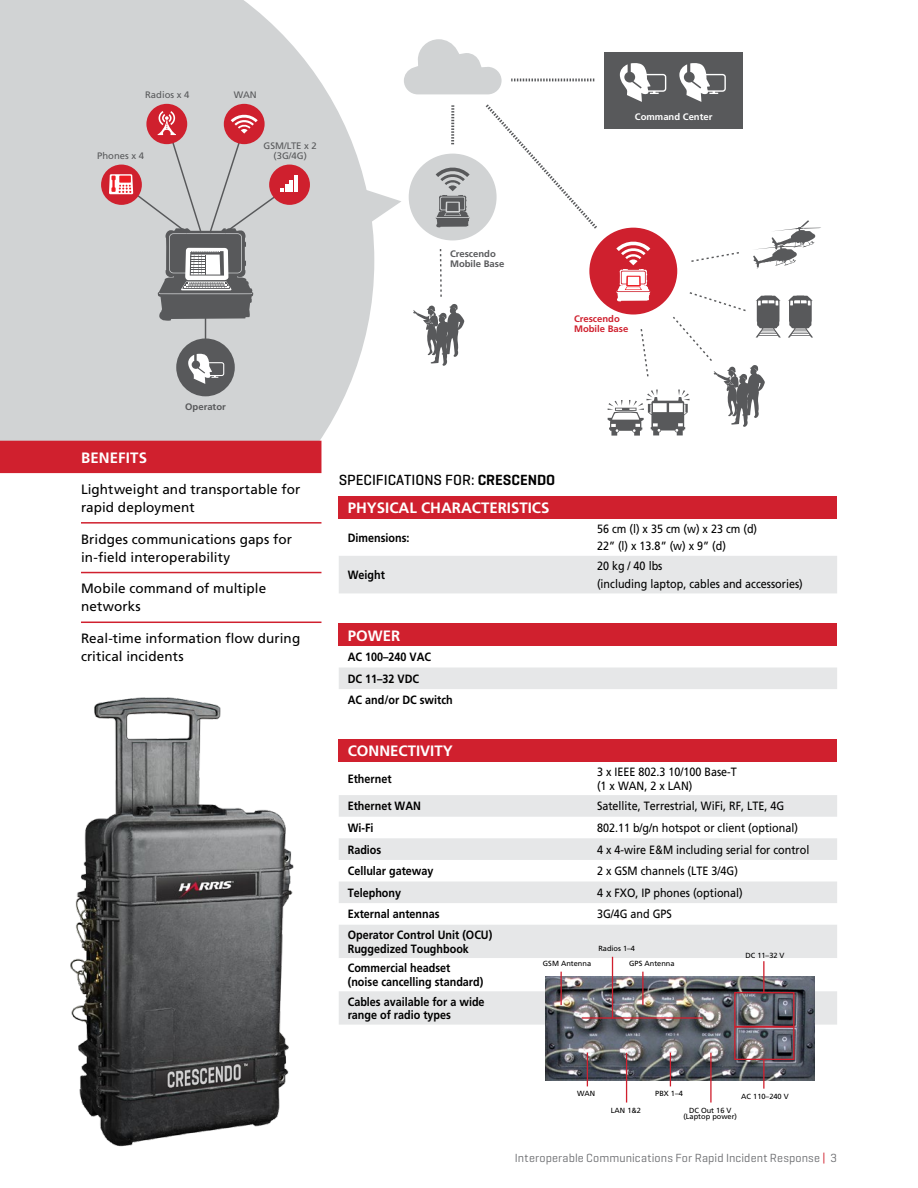
<style>
.page{position:relative;width:918px;height:1188px;background:#fff}
.page>*{position:absolute;margin:0;border:0;box-sizing:border-box;transform-origin:0 0}
.t1{font:700 15px "Frutiger LT Std";color:#fff}
.t2{font:500 15px "Geogrotesque";color:#000}
.t3{font:13.5px/18px "Frutiger LT Std";letter-spacing:.005em;color:#000}
.t4{font:12px/17.9px "Frutiger LT Std";color:#000;scale:.9 1}
.t5{font:700 12px/13.5px "Frutiger LT Std";color:#000;scale:.9 1}
.t6{font:12px "Geogrotesque";letter-spacing:.01em;color:#6d6e71}
.t7{font:9.45px/10.1px "Frutiger LT Std";color:#58595b;text-align:center}
.t8{font:700 9.45px/10.1px "Frutiger LT Std";color:#58595b}
.t9{font:700 9.45px/10.1px "Frutiger LT Std";color:#cf202e}
.t10{font:700 9.45px "Frutiger LT Std";color:#fff}
.t11{font:7.35px/15px "Frutiger LT Std";color:#000}
.s1{font-weight:600}
.s2{color:#d0202e}
</style>
<div class="page">
<div style="left:339px;top:496px;width:498px;height:22px;background:#d0202e"></div>
<div style="left:339px;top:556px;width:498px;height:37px;background:#e6e7e8"></div>
<div style="left:339px;top:624px;width:498px;height:22px;background:#d0202e"></div>
<div style="left:339px;top:668px;width:498px;height:21px;background:#e6e7e8"></div>
<img style="left:70px;top:697px;width:224px;height:450px">
<div style="left:339px;top:740px;width:498px;height:22px;background:#d0202e"></div>
<div style="left:339px;top:795px;width:498px;height:22px;background:#e6e7e8"></div>
<svg style="left:339px;top:838px;width:498px;height:187px;fill:#e6e7e8"></svg>
<svg style="left:374px;top:192px;width:27px;height:28px"></svg>
<svg style="left:0;top:0;width:374px;height:443px;fill:#d1d3d4"></svg>
<hr style="left:205px;top:304px;width:1px;height:62px;background:#58595b">
<div style="left:176px;top:338px;width:59px;height:58px;background:#58595b;border-radius:50%"></div>
<svg style="left:188px;top:354px;width:36px;height:30px"></svg>
<div style="left:604px;top:52px;width:138px;height:77px;background:#58595b"></div>
<svg style="left:620px;top:63px;width:46px;height:39px"></svg>
<svg style="left:679px;top:63px;width:47px;height:39px"></svg>
<svg style="left:485px;top:104px;width:112px;height:125px"></svg>
<svg style="left:511px;top:79px;width:83px;height:2px"></svg>
<svg style="left:451px;top:105px;width:3px;height:40px"></svg>
<div style="left:409px;top:154px;width:88px;height:86px;background:#d1d3d4;border-radius:50%"></div>
<div style="left:101px;top:165px;width:41px;height:40px;background:#cf202e;border-radius:50%"></div>
<div style="left:269px;top:165px;width:41px;height:40px;background:#cf202e;border-radius:50%"></div>
<div style="left:146px;top:104px;width:41px;height:40px;background:#cf202e;border-radius:50%"></div>
<div style="left:224px;top:104px;width:41px;height:40px;background:#cf202e;border-radius:50%"></div>
<hr style="left:294px;top:175px;width:4px;height:17px;background:#fff">
<svg style="left:436px;top:167px;width:34px;height:60px"></svg>
<div style="left:589px;top:228px;width:88px;height:87px;background:#cf202e;border-radius:50%"></div>
<svg style="left:109px;top:111px;width:184px;height:210px"></svg>
<svg style="left:608px;top:220px;width:213px;height:216px"></svg>
<svg style="left:413px;top:249px;width:51px;height:117px"></svg>
<svg style="left:404px;top:39px;width:98px;height:55px"></svg>
<img style="left:546px;top:977px;width:269px;height:103px">
<hr style="left:710px;top:1053px;width:2px;height:50px;background:#d0202e">
<hr style="left:582px;top:1017px;width:121px;height:2px;background:#d0202e">
<div style="left:734px;top:992px;width:60px;height:35px;border:1px solid #d0202e"></div>
<div style="left:734px;top:1026px;width:60px;height:34px;border:1px solid #d0202e"></div>
<hr style="left:763px;top:1059px;width:2px;height:30px;background:#d0202e">
<hr style="left:763px;top:961px;width:2px;height:32px;background:#d0202e">
<hr style="left:670px;top:1053px;width:1px;height:33px;background:#d0202e">
<hr style="left:626px;top:1053px;width:1px;height:50px;background:#d0202e">
<hr style="left:587px;top:1053px;width:1px;height:33px;background:#d0202e">
<hr style="left:612px;top:957px;width:1px;height:62px;background:#d0202e">
<hr style="left:560px;top:972px;width:2px;height:33px;background:#d0202e">
<hr style="left:642px;top:972px;width:2px;height:33px;background:#d0202e">
<div style="left:0;top:441px;width:321px;height:32px;background:#d0202e"></div>
<hr style="left:81px;top:522px;width:240px;height:2px;background:#d0202e">
<hr style="left:81px;top:572px;width:240px;height:1px;background:#d0202e">
<hr style="left:81px;top:622px;width:240px;height:1px;background:#d0202e">
<p class="t7" style="left:145px;top:90px;width:46px">Radios x 4</p>
<p class="t7" style="left:234px;top:90px;width:25px">WAN</p>
<p class="t7" style="left:97px;top:151px;width:48px">Phones x 4</p>
<p class="t7" style="left:264px;top:141px;width:55px">GSM/LTE x 2 (3G/4G)</p>
<p class="t10" style="left:635px;top:111px;width:79px">Command Center</p>
<p class="t8" style="left:185px;top:402px;width:42px">Operator</p>
<p class="t1" style="left:81px;top:449px;width:68px">BENEFITS</p>
<p class="t3" style="left:81px;top:480px;width:221px">Lightweight and transportable for rapid deployment</p>
<p class="t3" style="left:81px;top:530px;width:213px">Bridges communications gaps for in-field interoperability</p>
<p class="t3" style="left:81px;top:580px;width:187px">Mobile command of multiple networks</p>
<p class="t3" style="left:81px;top:630px;width:221px">Real-time information flow during critical incidents</p>
<p class="t8" style="left:450px;top:249px;width:56px">Crescendo<br>Mobile Base</p>
<p class="t9" style="left:574px;top:314px;width:56px">Crescendo<br>Mobile Base</p>
<p class="t2" style="left:339px;top:470px;width:218px">SPECIFICATIONS FOR: <span class="s1">CRESCENDO</span></p>
<p class="t1" style="left:348px;top:499px;width:203px">PHYSICAL CHARACTERISTICS</p>
<p class="t5" style="left:348px;top:531px;width:70px">Dimensions:</p>
<p class="t4" style="left:597px;top:520px;width:180px">56 cm (l) x 35 cm (w) x 23 cm (d)<br>22” (l) x 13.8” (w) x 9” (d)</p>
<p class="t5" style="left:348px;top:568px;width:43px">Weight</p>
<p class="t4" style="left:597px;top:557px;width:230px">20 kg / 40 lbs<br>(including laptop, cables and accessories)</p>
<p class="t1" style="left:348px;top:626px;width:54px">POWER</p>
<p class="t5" style="left:348px;top:646px;width:118px;line-height:21.6px">AC 100–240 VAC<br>DC 11–32 VDC<br>AC and/or DC switch</p>
<p class="t1" style="left:348px;top:742px;width:107px">CONNECTIVITY</p>
<p class="t5" style="left:348px;top:772px;width:50px">Ethernet</p>
<p class="t4" style="left:597px;top:765px;width:157px;line-height:13.5px">3 x IEEE 802.3 10/100 Base-T (1 x WAN, 2 x LAN)</p>
<p class="t5" style="left:348px;top:800px;width:83px">Ethernet WAN</p>
<p class="t4" style="left:597px;top:797px;width:210px">Satellite, Terrestrial, WiFi, RF, LTE, 4G</p>
<p class="t5" style="left:348px;top:821px;width:30px">Wi-Fi</p>
<p class="t4" style="left:597px;top:819px;width:225px">802.11 b/g/n hotspot or client (optional)</p>
<p class="t5" style="left:348px;top:843px;width:39px">Radios</p>
<p class="t4" style="left:597px;top:841px;width:238px">4 x 4-wire E&amp;M including serial for control</p>
<p class="t5" style="left:348px;top:864px;width:97px">Cellular gateway</p>
<p class="t4" style="left:597px;top:862px;width:158px">2 x GSM channels (LTE 3/4G)</p>
<p class="t5" style="left:348px;top:886px;width:61px">Telephony</p>
<p class="t4" style="left:597px;top:884px;width:164px">4 x FXO, IP phones (optional)</p>
<p class="t5" style="left:348px;top:908px;width:104px">External antennas</p>
<p class="t4" style="left:597px;top:905px;width:85px">3G/4G and GPS</p>
<p class="t5" style="left:348px;top:928px;width:162px">Operator Control Unit (OCU)<br>Ruggedized Toughbook</p>
<p class="t5" style="left:348px;top:962px;width:152px">Commercial headset (noise cancelling standard)</p>
<p class="t5" style="left:348px;top:995px;width:154px">Cables available for a wide range of radio types</p>
<p class="t11" style="left:629px;top:941px;width:47px;text-indent:-31px">Radios 1–4<br>GPS Antenna</p>
<p class="t11" style="left:745px;top:948px;width:41px">DC 11–32 V</p>
<p class="t11" style="left:543px;top:956px;width:50px">GSM Antenna</p>
<p class="t11" style="left:577px;top:1086px;width:20px">WAN</p>
<p class="t11" style="left:655px;top:1086px;width:29px">PBX 1–4</p>
<p class="t11" style="left:741px;top:1089px;width:49px">AC 110–240 V</p>
<p class="t11" style="left:611px;top:1103px;width:32px">LAN 1&amp;2</p>
<p class="t11" style="left:683px;top:1107px;width:55px;line-height:6.4px;text-align:center">DC Out 16 V (Laptop power)</p>
<p class="t6" style="left:515px;top:1151px;width:324px">Interoperable Communications For Rapid Incident Response <span class="s2">|</span> 3</p>
</div>
